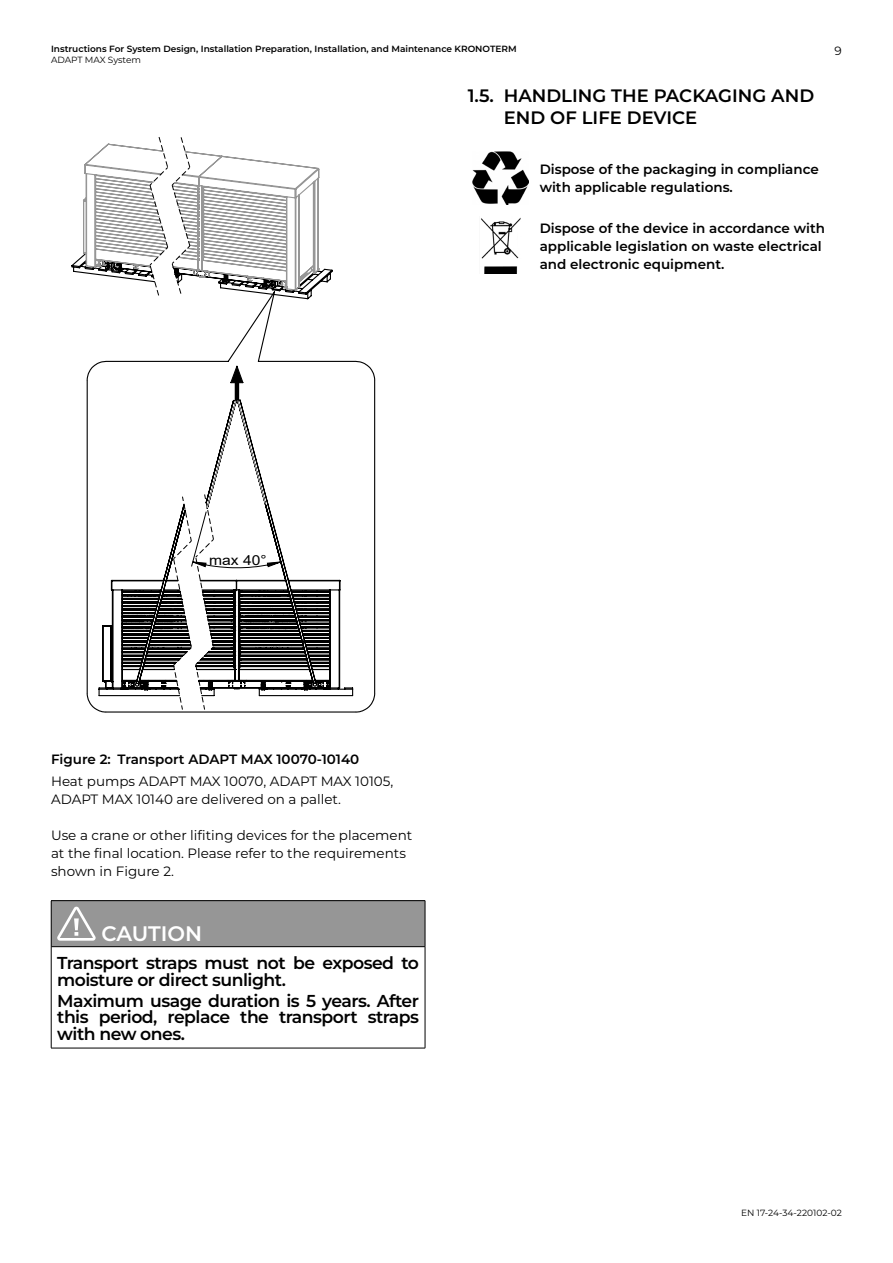
<style>
.page{position:relative;width:893px;height:1263px;background:#fff}
.page>*{position:absolute;margin:0;border:0;box-sizing:border-box;transform-origin:0 0}
.t1{font:600 21px "Montserrat";letter-spacing:-.005em;color:#fff}
.t2{font:600 18px/21.6px "Montserrat";color:#000}
.t3{font:600 17.25px/16.5px "Montserrat";letter-spacing:-.03em;color:#000}
.t4{font:13.8px "Arial";color:#000;scale:1.14 1}
.t5{font:600 13.5px/18px "Montserrat";color:#000}
.t6{font:13.5px/18px "Montserrat";color:#000}
.t7{font:12px "Montserrat";color:#000}
.t8{font:600 9px "Montserrat";color:#000}
.t9{font:9px "Montserrat";color:#000}
</style>
<div class="page">
<svg style="left:71px;top:137px;width:262px;height:153px"></svg>
<svg style="left:86px;top:290px;width:290px;height:423px"></svg>
<svg style="left:172px;top:400px;width:111px;height:310px"></svg>
<div style="left:51px;top:901px;width:374px;height:46px;background:#969696"></div>
<hr style="left:51px;top:947px;width:1px;height:101px;background:#000">
<hr style="left:425px;top:947px;width:1px;height:101px;background:#000">
<hr style="left:51px;top:1048px;width:374px;height:1px;background:#000">
<hr style="left:51px;top:901px;width:1px;height:46px;background:#000">
<hr style="left:51px;top:900px;width:374px;height:1px;background:#000">
<hr style="left:425px;top:901px;width:1px;height:46px;background:#000">
<hr style="left:51px;top:946px;width:374px;height:1px;background:#000">
<svg style="left:57px;top:907px;width:39px;height:34px"></svg>
<img style="left:473px;top:152px;width:55px;height:52px">
<img style="left:481px;top:217px;width:40px;height:56px">
<p class="t8" style="left:51px;top:42px;width:467px">Instructions For System Design, Installation Preparation, Installation, and Maintenance KRONOTERM</p>
<p class="t9" style="left:51px;top:53px;width:92px">ADAPT MAX System</p>
<h2 class="t2" style="left:504px;top:84px;width:312px;text-indent:-36px">1.5. HANDLING THE PACKAGING AND<br>END OF LIFE DEVICE</h2>
<p class="t5" style="left:540px;top:160px;width:281px">Dispose of the packaging in compliance with applicable regulations.</p>
<p class="t5" style="left:540px;top:219px;width:287px">Dispose of the device in accordance with applicable legislation on waste electrical and electronic equipment.</p>
<p class="t7" style="left:835px;top:42px;width:9px">9</p>
<p class="t4" style="left:209px;top:550px;width:52px">max 40°</p>
<p class="t5" style="left:51px;top:750px;width:310px">Figure 2: Transport ADAPT MAX 10070-10140</p>
<p class="t6" style="left:51px;top:772px;width:344px">Heat pumps ADAPT MAX 10070, ADAPT MAX 10105,<br>ADAPT MAX 10140 are delivered on a pallet.</p>
<p class="t6" style="left:51px;top:826px;width:363px">Use a crane or other lifiting devices for the placement at the final location. Please refer to the requirements shown in Figure 2.</p>
<h1 class="t1" style="left:101px;top:918px;width:102px">CAUTION</h1>
<p class="t3" style="left:57px;top:954px;width:363px">Transport straps must not be exposed to moisture or direct sunlight.</p>
<p class="t3" style="left:57px;top:991px;width:363px;text-align:justify">Maximum usage duration is 5 years. After this period, replace the transport straps with new ones.</p>
<p class="t9" style="left:741px;top:1206px;width:102px">EN 17-24-34-220102-02</p>
</div>
